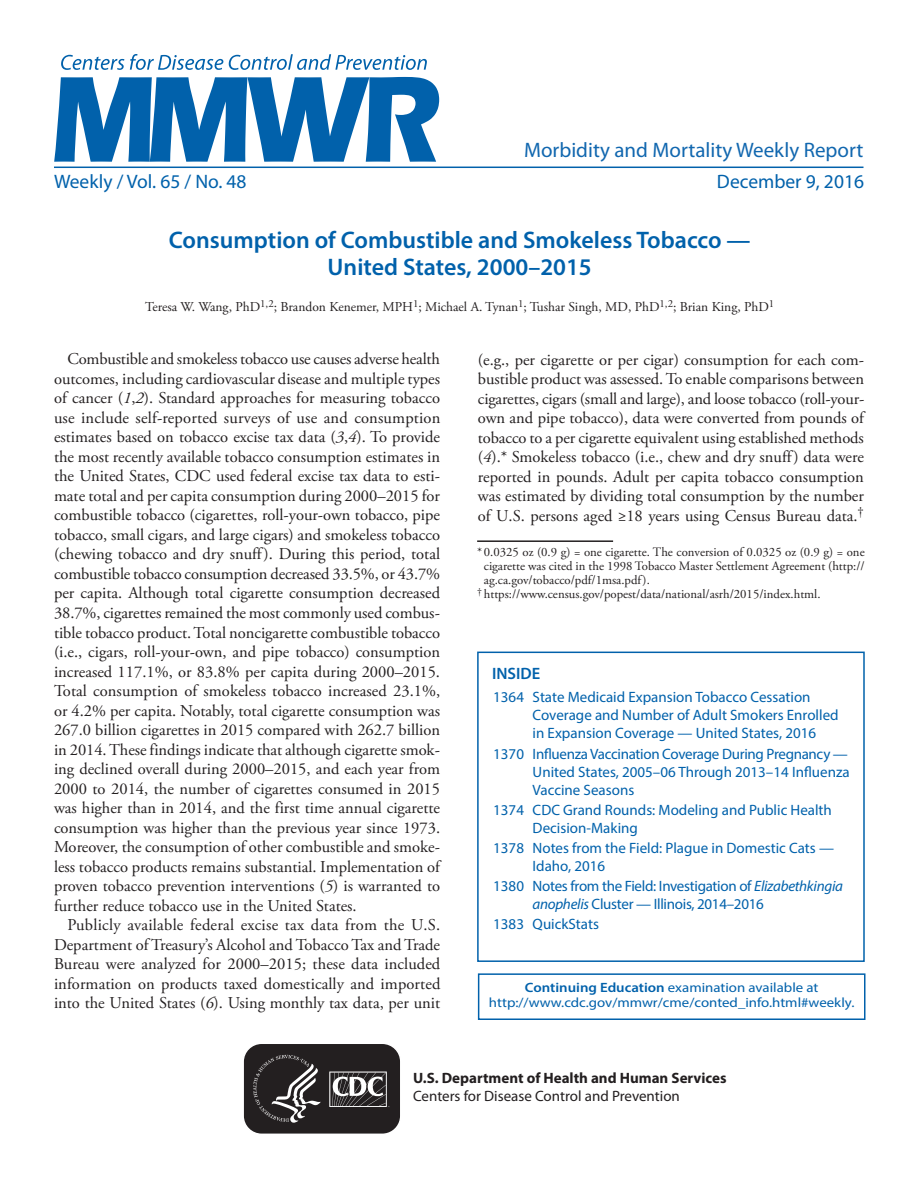
<style>
.page{position:relative;width:918px;height:1188px;background:#fff}
.page>*{position:absolute;margin:0;border:0;box-sizing:border-box;transform-origin:0 0}
.Report_Title{font:600 24px/27px "Myriad Pro";color:#0161ab;text-align:center}
.t1{font:21px "Myriad Pro";color:#1167af}
.t2{font:19.5px "Myriad Pro";color:#0161ab}
.Paragraph{font:16.5px/19.5px "Adobe Garamond Pro";color:#231f20;text-align:justify}
.inside{font:600 16.5px "Myriad Pro";color:#0161ab}
.toc_headline_1000{font:15px/18px "Myriad Pro";color:#0161ab}
.toc_headline_1000-2{font:15px/18px "Myriad Pro";letter-spacing:-.02em;color:#0161ab}
.t3{font:700 15px/18px "Myriad Pro";color:#231f20}
.ce_callout_box{font:13.5px/15px "Myriad Pro";color:#0161ab;text-align:center;scale:1.1 1}
.Author_Names{font:13.5px "Adobe Garamond Pro";color:#231f20}
.Footnote{font:12.75px/14.2px "Adobe Garamond Pro";color:#231f20;text-align:justify}
.footnote_no_rule_tex{font:12.75px "Adobe Garamond Pro";color:#231f20}
.s1{font-style:italic}
.s2{font-weight:600}
.s3{font-weight:400}
</style>
<div class="page">
<div style="left:478px;top:973px;width:388px;height:47px;border:2px solid #0161ab"></div>
<svg style="left:243px;top:1045px;width:157px;height:89px;background:#403c3d"></svg>
<hr style="left:54px;top:167px;width:810px;height:1px;background:#0161ab">
<svg style="left:54px;top:77px;width:385px;height:85px"></svg>
<svg style="left:61px;top:54px;width:366px;height:16px"></svg>
<hr style="left:477px;top:540px;width:136px;height:2px;background:#231f20">
<div style="left:477px;top:652px;width:388px;height:310px;border:2px solid #0161ab"></div>
<p class="t1" style="left:524px;top:137px;width:341px">Morbidity and Mortality Weekly Report</p>
<p class="t2" style="left:54px;top:169px;width:194px">Weekly / Vol. 65 / No. 48</p>
<p class="t2" style="left:717px;top:169px;width:149px">December 9, 2016</p>
<p class="Report_Title" style="left:169px;top:225px;width:583px">Consumption of Combustible and Smokeless Tobacco —<br>United States, 2000–2015</p>
<p class="Author_Names" style="left:145px;top:299px;width:631px">Teresa W. Wang, PhD<sup>1,2</sup>; Brandon Kenemer, MPH<sup>1</sup>; Michael A. Tynan<sup>1</sup>; Tushar Singh, MD, PhD<sup>1,2</sup>; Brian King, PhD<sup>1</sup></p>
<p class="Paragraph" style="left:54px;top:350px;width:388px;text-indent:13px">Combustible and smokeless tobacco use causes adverse health outcomes, including cardiovascular disease and multiple types of cancer (<span class="s1">1</span>,<span class="s1">2</span>). Standard approaches for measuring tobacco use include self-reported surveys of use and consumption estimates based on tobacco excise tax data (<span class="s1">3</span>,<span class="s1">4</span>). To provide the most recently available tobacco consumption estimates in the United States, CDC used federal excise tax data to esti&shy;mate total and per capita consumption during 2000–2015 for combustible tobacco (cigarettes, roll-your-own tobacco, pipe tobacco, small cigars, and large cigars) and smokeless tobacco (chewing tobacco and dry snuff). During this period, total combustible tobacco consumption decreased 33.5%, or 43.7% per capita. Although total cigarette consumption decreased 38.7%, cigarettes remained the most commonly used combus&shy;tible tobacco product. Total noncigarette combustible tobacco (i.e., cigars, roll-your-own, and pipe tobacco) consumption increased 117.1%, or 83.8% per capita during 2000–2015.<br>Total consumption of smokeless tobacco increased 23.1%, or 4.2% per capita. Notably, total cigarette consumption was 267.0 billion cigarettes in 2015 compared with 262.7 billion in 2014. These findings indicate that although cigarette smok&shy;ing declined overall during 2000–2015, and each year from 2000 to 2014, the number of cigarettes consumed in 2015 was higher than in 2014, and the first time annual cigarette consumption was higher than the previous year since 1973.<br>Moreover, the consumption of other combustible and smoke&shy;less tobacco products remains substantial. Implementation of proven tobacco prevention interventions (<span class="s1">5</span>) is warranted to further reduce tobacco use in the United States.</p>
<p class="Paragraph" style="left:54px;top:916px;width:388px;text-indent:13px">Publicly available federal excise tax data from the U.S.<br>Department of Treasury’s Alcohol and Tobacco Tax and Trade Bureau were analyzed for 2000–2015; these data included information on products taxed domestically and imported into the United States (<span class="s1">6</span>). Using monthly tax data, per unit</p>
<p class="Paragraph" style="left:478px;top:350px;width:388px">(e.g., per cigarette or per cigar) consumption for each com&shy;bustible product was assessed. To enable comparisons between cigarettes, cigars (small and large), and loose tobacco (roll-your&shy;own and pipe tobacco), data were converted from pounds of tobacco to a per cigarette equivalent using established methods (<span class="s1">4</span>).* Smokeless tobacco (i.e., chew and dry snuff) data were reported in pounds. Adult per capita tobacco consumption was estimated by dividing total consumption by the number of U.S. persons aged ≥18 years using Census Bureau data.<sup>†</sup></p>
<p class="Footnote" style="left:484px;top:545px;width:382px;text-indent:-7px">* 0.0325 oz (0.9 g) = one cigarette. The conversion of 0.0325 oz (0.9 g) = one cigarette was cited in the 1998 Tobacco Master Settlement Agreement (http:// ag.ca.gov/tobacco/pdf/1msa.pdf).</p>
<p class="footnote_no_rule_tex" style="left:477px;top:587px;width:345px"><sup>†</sup> https://www.census.gov/popest/data/national/asrh/2015/index.html.</p>
<h1 class="inside" style="left:492px;top:663px;width:50px">INSIDE</h1>
<p class="toc_headline_1000" style="left:533px;top:688px;width:308px;text-indent:-39px">1364 State Medicaid Expansion Tobacco Cessation<br>Coverage and Number of Adult Smokers Enrolled in Expansion Coverage — United States, 2016</p>
<p class="toc_headline_1000" style="left:533px;top:744px;width:319px;text-align:justify;text-indent:-39px">1370 Influenza Vaccination Coverage During Pregnancy — United States, 2005–06 Through 2013–14 Influenza Vaccine Seasons</p>
<p class="toc_headline_1000" style="left:533px;top:800px;width:301px;text-indent:-39px">1374 CDC Grand Rounds: Modeling and Public Health<br>Decision-Making</p>
<p class="toc_headline_1000" style="left:533px;top:839px;width:303px;text-indent:-39px">1378 Notes from the Field: Plague in Domestic Cats —<br>Idaho, 2016</p>
<p class="toc_headline_1000-2" style="left:533px;top:877px;width:312px;text-indent:-39px">1380 Notes from the Field: Investigation of <span class="s1">Elizabethkingia anophelis</span> Cluster — Illinois, 2014–2016</p>
<p class="toc_headline_1000" style="left:493px;top:915px;width:107px">1383 QuickStats</p>
<p class="ce_callout_box" style="left:489px;top:980px;width:334px"><span class="s2">Continuing Education</span> examination available at http://www.cdc.gov/mmwr/cme/conted_info.html#weekly.</p>
<p class="t3" style="left:413px;top:1069px;width:315px">U.S. Department of Health and Human Services<br><span class="s3">Centers for Disease Control and Prevention</span></p>
</div>
